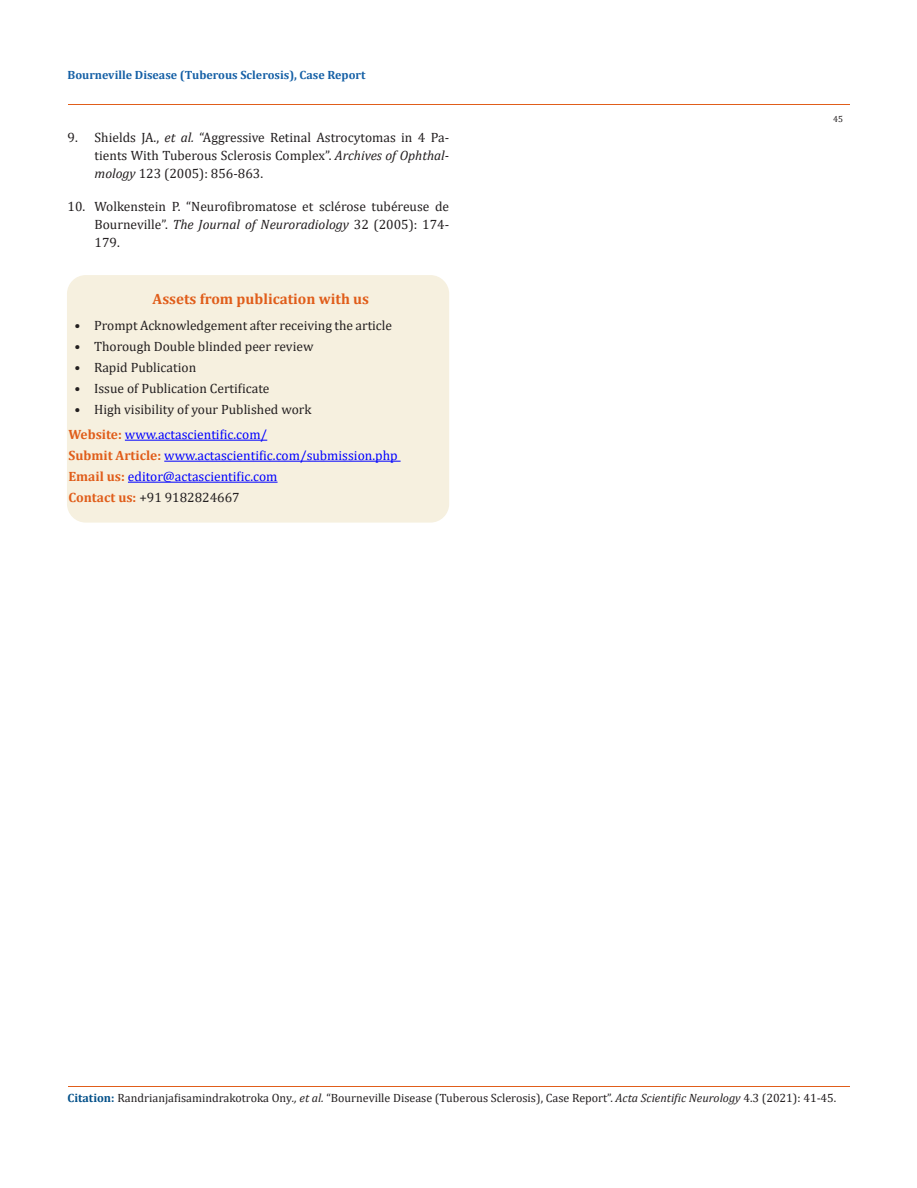
<style>
.page{position:relative;width:917px;height:1188px;background:#fff}
.page>*{position:absolute;margin:0;border:0;box-sizing:border-box;transform-origin:0 0}
.t1{font:700 15px "Cambria";color:#e05d1a}
.t2{font:13.5px/18px "Cambria";color:#231f20;text-align:justify}
.t3{font:13.5px "Cambria";color:#00f}
.t4{font:12px "Cambria";color:#231f20}
.t5{font:700 12px "Cambria";color:#1560a6}
.t6{font:9px "Cambria";color:#231f20}
.s1{font-style:italic}
.s2{font-weight:700;color:#e05d1a}
.s3{font-weight:700;color:#035089}
</style>
<div class="page">
<div style="left:68px;top:276px;width:380px;height:246px;background:#f6f0df;border-radius:18px"></div>
<div style="left:67px;top:275px;width:382px;height:248px;border:2px solid #f6f0df;border-radius:18px"></div>
<hr style="left:125px;top:440px;width:142px;height:1px;background:#00f">
<hr style="left:164px;top:461px;width:236px;height:1px;background:#00f">
<hr style="left:128px;top:482px;width:149px;height:1px;background:#00f">
<hr style="left:68px;top:104px;width:781px;height:1px;background:#e05d1a">
<hr style="left:68px;top:1086px;width:781px;height:1px;background:#e05d1a">
<p class="t5" style="left:68px;top:67px;width:299px">Bourneville Disease (Tuberous Sclerosis), Case Report</p>
<p class="t2" style="left:94px;top:128px;width:356px;text-indent:-27px">9. Shields JA., <span class="s1">et al.</span> “Aggressive Retinal Astrocytomas in 4 Pa&shy;tients With Tuberous Sclerosis Complex”. <span class="s1">Archives of Ophthal&shy;mology</span> 123 (2005): 856-863.</p>
<p class="t2" style="left:94px;top:197px;width:356px;text-indent:-27px">10. Wolkenstein P. “Neurofibromatose et sclérose tubéreuse de Bourneville”. <span class="s1">The Journal of Neuroradiology</span> 32 (2005): 174- 179.</p>
<p class="t1" style="left:153px;top:288px;width:218px">Assets from publication with us</p>
<p class="t2" style="left:75px;top:316px;width:319px">• Prompt Acknowledgement after receiving the article</p>
<p class="t2" style="left:75px;top:337px;width:240px">• Thorough Double blinded peer review</p>
<p class="t2" style="left:75px;top:358px;width:123px">• Rapid Publication</p>
<p class="t2" style="left:75px;top:379px;width:196px">• Issue of Publication Certificate</p>
<p class="t2" style="left:75px;top:400px;width:238px">• High visibility of your Published work</p>
<p class="t3" style="left:68px;top:427px;width:200px"><span class="s2">Website:</span> www.actascientific.com/</p>
<p class="t3" style="left:68px;top:448px;width:330px"><span class="s2">Submit Article:</span> www.actascientific.com/submission.php</p>
<p class="t3" style="left:68px;top:469px;width:210px"><span class="s2">Email us:</span> editor@actascientific.com</p>
<p class="t2" style="left:68px;top:489px;width:173px"><span class="s2">Contact us:</span> +91 9182824667</p>
<p class="t6" style="left:833px;top:114px;width:11px">45</p>
<p class="t4" style="left:68px;top:1091px;width:770px"><span class="s3">Citation:</span> Randrianjafisamindrakotroka Ony<span class="s1">., et al.</span> “Bourneville Disease (Tuberous Sclerosis), Case Report”. <span class="s1">Acta Scientific Neurology</span> 4.3 (2021): 41-45.</p>
</div>
